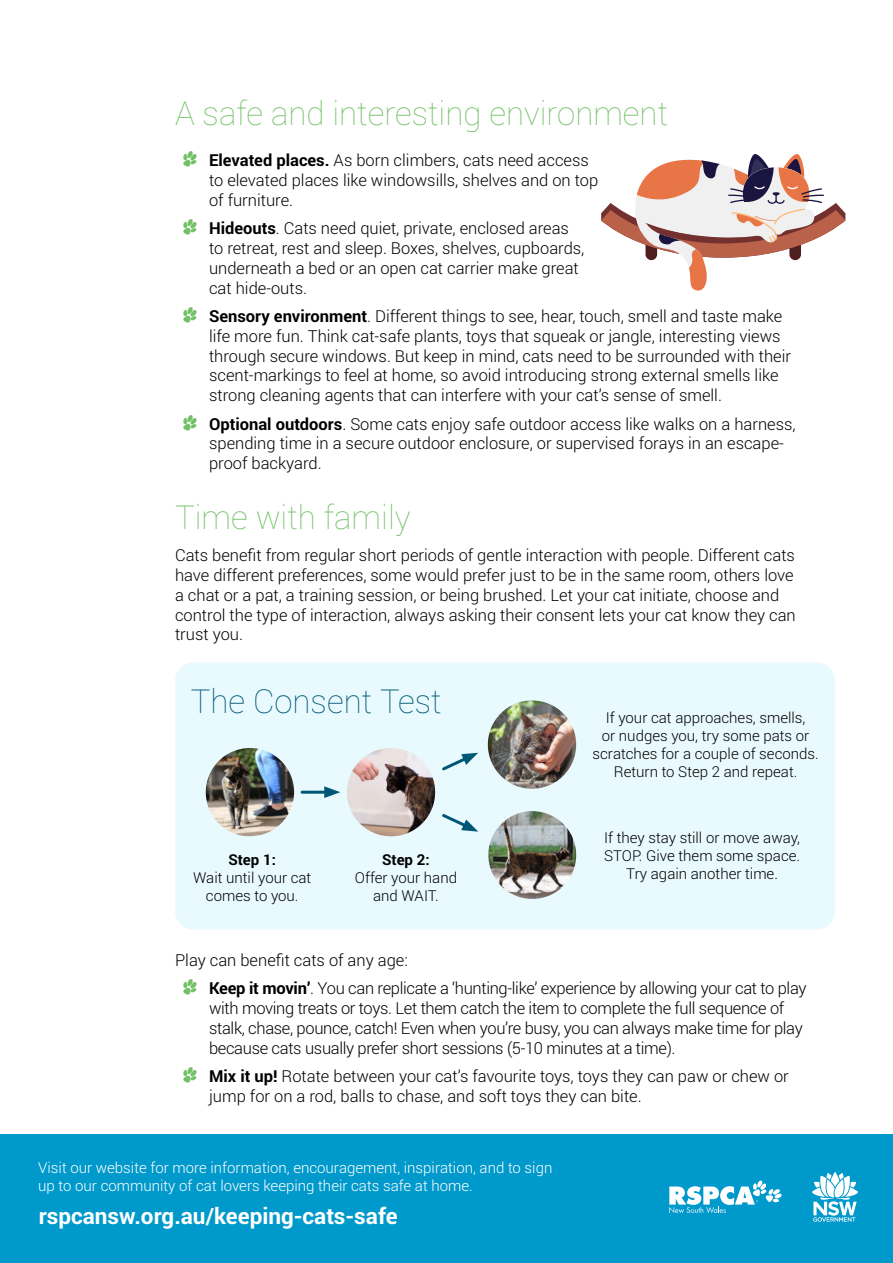
<style>
.page{position:relative;width:893px;height:1263px;background:#fff}
.page>*{position:absolute;margin:0;border:0;box-sizing:border-box;transform-origin:0 0}
.t1{font:100 33px "Roboto";color:#73c167}
.t2{font:100 33px "Roboto";color:#005775}
.t3{font:700 22.5px "Roboto";color:#fff}
.t4{font:300 16.5px/19.8px "Roboto";color:#000}
.t5{font:300 16.5px/19.8px "Roboto";letter-spacing:-.02em;color:#000}
.t6{font:300 15px/18px "Roboto";color:#000;text-align:center}
.t7{font:300 15px/18px "Roboto";color:#fff}
.t8{font:700 15px "Roboto";color:#000}
.s1{font-family:"RSPCA Paw";font-weight:400;color:#73c167}
.s2{font-weight:700}
</style>
<div class="page">
<div style="left:0;top:1134px;width:893px;height:129px;background:#09c"></div>
<div style="left:175px;top:662px;width:660px;height:267px;background:#e9faff;border-radius:18px"></div>
<svg style="left:601px;top:154px;width:244px;height:137px"></svg>
<img style="left:347px;top:748px;width:88px;height:88px;border-radius:44px">
<img style="left:488px;top:700px;width:88px;height:89px;border-radius:44px">
<img style="left:488px;top:811px;width:88px;height:88px;border-radius:44px">
<hr style="left:302px;top:791px;width:28px;height:3px;background:#005775">
<svg style="left:324px;top:786px;width:16px;height:12px"></svg>
<svg style="left:442px;top:753px;width:36px;height:18px"></svg>
<svg style="left:442px;top:814px;width:36px;height:18px"></svg>
<img style="left:206px;top:748px;width:88px;height:88px;border-radius:44px">
<svg style="left:669px;top:1180px;width:112px;height:33px"></svg>
<svg style="left:812px;top:1172px;width:46px;height:50px"></svg>
<h1 class="t1" style="left:175px;top:100px;width:495px">A safe and interesting environment</h1>
<p class="t4" style="left:209px;top:152px;width:391px;text-indent:-26px"><span class="s1">A</span> <span class="s2">Elevated places.</span> As born climbers, cats need access to elevated places like windowsills, shelves and on top of furniture.</p>
<p class="t4" style="left:209px;top:220px;width:377px;text-indent:-26px"><span class="s1">A</span> <span class="s2">Hideouts</span>. Cats need quiet, private, enclosed areas to retreat, rest and sleep. Boxes, shelves, cupboards, underneath a bed or an open cat carrier make great cat hide-outs.</p>
<p class="t4" style="left:209px;top:307px;width:584px;text-indent:-26px"><span class="s1">A</span> <span class="s2">Sensory environment</span>. Different things to see, hear, touch, smell and taste make life more fun. Think cat-safe plants, toys that squeak or jangle, interesting views through secure windows. But keep in mind, cats need to be surrounded with their scent-markings to feel at home, so avoid introducing strong external smells like strong cleaning agents that can interfere with your cat’s sense of smell.</p>
<p class="t4" style="left:209px;top:415px;width:588px;text-indent:-26px"><span class="s1">A</span> <span class="s2">Optional outdoors</span>. Some cats enjoy safe outdoor access like walks on a harness, spending time in a secure outdoor enclosure, or supervised forays in an escape&shy;proof backyard.</p>
<h1 class="t1" style="left:175px;top:503px;width:237px">Time with family</h1>
<p class="t4" style="left:175px;top:545px;width:622px">Cats benefit from regular short periods of gentle interaction with people. Different cats have different preferences, some would prefer just to be in the same room, others love a chat or a pat, a training session, or being brushed. Let your cat initiate, choose and control the type of interaction, always asking their consent lets your cat know they can trust you.</p>
<h1 class="t2" style="left:191px;top:687px;width:252px">The Consent Test</h1>
<p class="t8" style="left:229px;top:854px;width:49px">Step 1:</p>
<p class="t6" style="left:193px;top:870px;width:120px">Wait until your cat comes to you.</p>
<p class="t8" style="left:382px;top:854px;width:49px">Step 2:</p>
<p class="t6" style="left:355px;top:870px;width:104px">Offer your hand and WAIT.</p>
<p class="t6" style="left:592px;top:710px;width:228px">If your cat approaches, smells,<br>or nudges you, try some pats or scratches for a couple of seconds.<br>Return to Step 2 and repeat.</p>
<p class="t6" style="left:604px;top:829px;width:198px">If they stay still or move away,<br>STOP. Give them some space.<br>Try again another time.</p>
<p class="t5" style="left:184px;top:945px;width:624px;line-height:28.3px;text-indent:-9px">Play can benefit cats of any age:<br><span class="s1">A</span> <span class="s2">Keep it movin’</span>. You can replicate a ‘hunting-like’ experience by allowing your cat to play</p>
<p class="t5" style="left:209px;top:999px;width:595px">with moving treats or toys. Let them catch the item to complete the full sequence of stalk, chase, pounce, catch! Even when you’re busy, you can always make time for play because cats usually prefer short sessions (5-10 minutes at a time).</p>
<p class="t4" style="left:209px;top:1067px;width:581px;text-indent:-26px"><span class="s1">A</span> <span class="s2">Mix it up!</span> Rotate between your cat’s favourite toys, toys they can paw or chew or jump for on a rod, balls to chase, and soft toys they can bite.</p>
<p class="t7" style="left:38px;top:1160px;width:516px">Visit our website for more information, encouragement, inspiration, and to sign up to our community of cat lovers keeping their cats safe at home.</p>
<h2 class="t3" style="left:39px;top:1207px;width:360px">rspcansw.org.au/keeping-cats-safe</h2>
</div>
